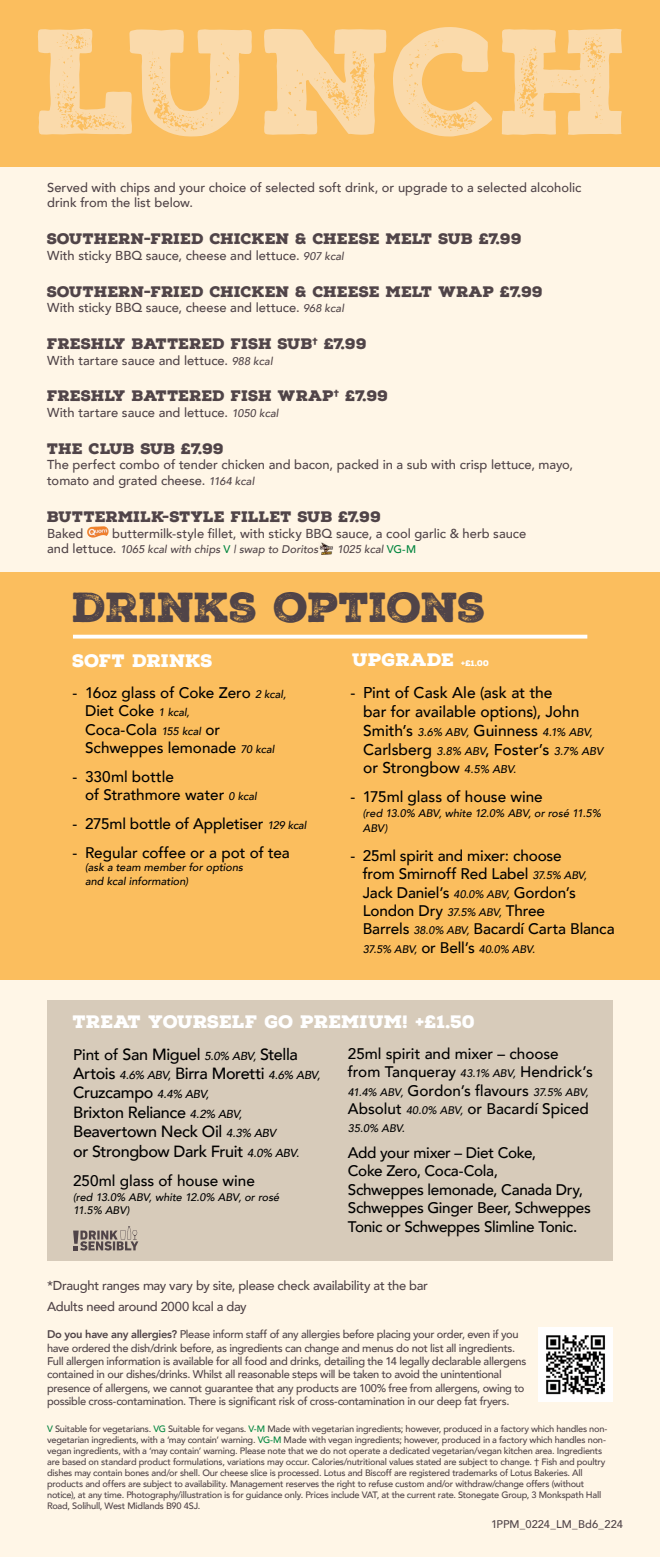
<style>
.page{position:relative;width:660px;height:1557px;background:#fff}
.page>*{position:absolute;margin:0;border:0;box-sizing:border-box;transform-origin:0 0}
.t1{font:40.65px "Nexa Rust Slab Black 2";letter-spacing:-.02em;color:#504448}
.t2{font:900 17.48px "Nexa Rust Slab";color:#fff}
.t3{font:500 16.2px/19.4px "Avenir";letter-spacing:-.025em;color:#000}
.t4{font:500 15.6px/18.8px "Avenir";color:#000}
.t5{font:500 15.3px/18.4px "Avenir";letter-spacing:-.01em;color:#000}
.t6{font:900 14.77px "Nexa Rust Slab";color:#504448}
.t7{font:500 12.98px/20.8px "Avenir";letter-spacing:-.025em;color:#504448}
.t8{font:500 12.9px/15.7px "Avenir";color:#504448}
.t9{font:italic 500 11.18px "Avenir";letter-spacing:-.01em;color:#000}
.t10{font:500 11.1px/13.3px "Avenir";letter-spacing:-.03em;color:#504448}
.t11{font:italic 500 11.1px "Avenir";color:#504448}
.t12{font:500 11.1px "Avenir";letter-spacing:-.005em;color:#504448}
.t13{font:italic 500 10.95px/13.1px "Avenir";letter-spacing:-.005em;color:#000}
.t14{font:500 9.23px/11.1px "Avenir";letter-spacing:-.025em;color:#504448}
.s1{font-style:italic;font-size:11.1px}
.s2{font-style:normal;font-size:12.9px}
.s3{font-style:normal;color:#00853e}
.s4{font-size:7.95px}
.s5{font-style:italic;font-size:10.95px}
.s6{font-style:normal;font-size:15.6px}
.s7{font-style:italic;font-size:11.18px}
.s8{font-style:normal;font-size:15.3px}
.s9{font-size:15.3px}
.s10{font-style:italic;font-size:11.55px}
.s11{font-weight:800}
.s12{color:#00853e}
</style>
<div class="page">
<div style="left:0;top:53px;width:660px;height:1503px;background:#fff6e7"></div>
<div style="left:0;top:572px;width:660px;height:407px;background:#fbbe5e"></div>
<img style="left:87px;top:526px;width:22px;height:11px">
<img style="left:319px;top:542px;width:14px;height:12px">
<div style="left:0;top:0;width:660px;height:167px;background:#fbbe5e"></div>
<svg style="left:73px;top:634px;width:514px;height:4px;background:#fef3e1"></svg>
<div style="left:47px;top:1000px;width:566px;height:260px;background:#d7cbba"></div>
<svg style="left:73px;top:1226px;width:65px;height:24px"></svg>
<img style="left:538px;top:1327px;width:75px;height:74px">
<svg style="left:38px;top:27px;width:584px;height:109px;fill:#fad8a7"></svg>
<h3 class="t8" style="left:47px;top:179px;width:536px">Served with chips and your choice of selected soft drink, or upgrade to a selected alcoholic drink from the list below.</h3>
<h3 class="t6" style="left:47px;top:229px;width:476px">SOUTHERN-FRIED CHICKEN &amp; CHEESE MELT SUB £7.99</h3>
<h3 class="t8" style="left:47px;top:247px;width:298px">With sticky BBQ sauce, cheese and lettuce. <span class="s1">907 kcal</span></h3>
<h3 class="t6" style="left:47px;top:281px;width:497px">SOUTHERN-FRIED CHICKEN &amp; CHEESE MELT WRAP £7.99</h3>
<h3 class="t8" style="left:47px;top:299px;width:298px">With sticky BBQ sauce, cheese and lettuce. <span class="s1">968 kcal</span></h3>
<h3 class="t6" style="left:47px;top:333px;width:321px">FRESHLY BATTERED FISH SUB<sup>†</sup> £7.99</h3>
<h3 class="t8" style="left:47px;top:351px;width:227px">With tartare sauce and lettuce. <span class="s1">988 kcal</span></h3>
<h3 class="t6" style="left:47px;top:386px;width:343px">FRESHLY BATTERED FISH WRAP<sup>†</sup> £7.99</h3>
<h3 class="t8" style="left:47px;top:404px;width:233px">With tartare sauce and lettuce. <span class="s1">1050 kcal</span></h3>
<h3 class="t6" style="left:47px;top:438px;width:178px">THE CLUB SUB £7.99</h3>
<h3 class="t8" style="left:47px;top:456px;width:528px">The perfect combo of tender chicken and bacon, packed in a sub with crisp lettuce, mayo, tomato and grated cheese. <span class="s1">1164 kcal</span></h3>
<h3 class="t6" style="left:47px;top:506px;width:336px">BUTTERMILK-STYLE FILLET SUB £7.99</h3>
<h3 class="t8" style="left:47px;top:524px;width:38px">Baked</h3>
<h3 class="t8" style="left:112px;top:524px;width:416px">buttermilk-style fillet, with sticky BBQ sauce, a cool garlic &amp; herb sauce</h3>
<p class="t11" style="left:47px;top:543px;width:273px"><span class="s2">and lettuce.</span> 1065 kcal with chips <span class="s3">V</span> | swap to Doritos</p>
<p class="t11" style="left:337px;top:543px;width:81px">1025 kcal <span class="s3">VG-M</span></p>
<h1 class="t1" style="left:73px;top:580px;width:415px">DRINKS OPTIONS</h1>
<h2 class="t2" style="left:73px;top:649px;width:142px">SOFT DRINKS</h2>
<h2 class="t2" style="left:352px;top:648px;width:138px">UPGRADE <span class="s4">+£1.00</span></h2>
<h3 class="t5" style="left:85px;top:682px;width:203px;text-indent:-12px">- 16oz glass of Coke Zero <span class="s5">2 kcal,<br></span>Diet Coke <span class="s5">1 kcal,<br></span>Coca-Cola <span class="s5">155 kcal</span> or<br>Schweppes lemonade <span class="s5">70 kcal</span></h3>
<h3 class="t5" style="left:85px;top:766px;width:173px;text-indent:-12px">- 330ml bottle<br>of Strathmore water <span class="s5">0 kcal</span></h3>
<h3 class="t5" style="left:73px;top:814px;width:235px">- 275ml bottle of Appletiser <span class="s5">129 kcal</span></h3>
<h3 class="t5" style="left:73px;top:842px;width:219px">- Regular coffee or a pot of tea</h3>
<p class="t13" style="left:85px;top:861px;width:159px">(ask a team member for options and kcal information)</p>
<h3 class="t4" style="left:363px;top:682px;width:218px;text-indent:-13px">- Pint of Cask Ale (ask at the bar for available options), John</h3>
<p class="t9" style="left:363px;top:725px;width:231px"><span class="s6">Smith’s</span> 3.6% ABV, <span class="s6">Guinness</span> 4.1% ABV,</p>
<h3 class="t4" style="left:363px;top:739px;width:242px">Carlsberg <span class="s7">3.8% ABV</span>, Foster’s <span class="s7">3.7% ABV </span>or Strongbow <span class="s7">4.5% ABV.</span></h3>
<h3 class="t5" style="left:350px;top:787px;width:194px">- 175ml glass of house wine</h3>
<p class="t13" style="left:363px;top:806px;width:240px;line-height:14.8px">(red 13.0% ABV, white 12.0% ABV, or rosé 11.5%<br>ABV)</p>
<h3 class="t5" style="left:363px;top:845px;width:253px;text-indent:-12px">- 25ml spirit and mixer: choose<br>from Smirnoff Red Label <span class="s5">37.5% ABV, </span>Jack Daniel’s <span class="s5">40.0% ABV,</span> Gordon’s London Dry <span class="s5">37.5% ABV,</span> Three<br>Barrels <span class="s5">38.0% ABV,</span> Bacardí Carta Blanca</h3>
<p class="t13" style="left:363px;top:942px;width:174px">37.5% ABV, <span class="s8">or Bell’s</span> 40.0% ABV.</p>
<h2 class="t2" style="left:73px;top:1009px;width:404px">TREAT YOURSELF GO PREMIUM! +£1.50</h2>
<h3 class="t3" style="left:73px;top:1043px;width:249px"><span class="s9">Pint of</span> San Miguel <span class="s10">5.0% ABV,</span> Stella<br>Artois <span class="s10">4.6% ABV,</span> Birra Moretti <span class="s10">4.6% ABV,<br></span>Cruzcampo <span class="s10">4.4% ABV,<br></span>Brixton Reliance <span class="s10">4.2% ABV,<br></span>Beavertown Neck Oil <span class="s10">4.3% ABV<br></span>or Strongbow Dark Fruit <span class="s10">4.0% ABV.</span></h3>
<h3 class="t5" style="left:73px;top:1170px;width:183px">250ml glass of house wine</h3>
<p class="t13" style="left:73px;top:1190px;width:208px">(red 13.0% ABV, white 12.0% ABV, or rosé<br>11.5% ABV)</p>
<h3 class="t5" style="left:348px;top:1043px;width:247px">25ml spirit and mixer – choose from Tanqueray <span class="s5">43.1% ABV,</span> Hendrick’s</h3>
<p class="t13" style="left:348px;top:1085px;width:242px">41.4% ABV, <span class="s8">Gordon’s flavours</span> 37.5% ABV,</p>
<h3 class="t5" style="left:348px;top:1098px;width:243px">Absolut <span class="s5">40.0% ABV,</span> or Bacardí Spiced</h3>
<p class="t13" style="left:348px;top:1122px;width:59px">35.0% ABV.</p>
<h3 class="t5" style="left:348px;top:1142px;width:245px">Add your mixer – Diet Coke,<br>Coke Zero, Coca-Cola,<br>Schweppes lemonade, Canada Dry,<br>Schweppes Ginger Beer, Schweppes<br>Tonic or Schweppes Slimline Tonic.</h3>
<h3 class="t7" style="left:47px;top:1274px;width:382px">*Draught ranges may vary by site, please check availability at the bar<br>Adults need around 2000 kcal a day</h3>
<p class="t10" style="left:47px;top:1327px;width:481px"><span class="s11">Do you have any allergies?</span> Please inform staff of any allergies before placing your order, even if you have ordered the dish/drink before, as ingredients can change and menus do not list all ingredients.<br>Full allergen information is available for all food and drinks, detailing the 14 legally declarable allergens contained in our dishes/drinks. Whilst all reasonable steps will be taken to avoid the unintentional presence of allergens, we cannot guarantee that any products are 100% free from allergens, owing to possible cross-contamination. There is significant risk of cross-contamination in our deep fat fryers.</p>
<p class="t14" style="left:47px;top:1422px;width:562px"><span class="s12">V</span> Suitable for vegetarians. <span class="s12">VG</span> Suitable for vegans. <span class="s12">V-M</span> Made with vegetarian ingredients; however, produced in a factory which handles non&shy;vegetarian ingredients, with a ‘may contain’ warning. <span class="s12">VG-M</span> Made with vegan ingredients; however, produced in a factory which handles non&shy;vegan ingredients, with a ‘may contain’ warning. Please note that we do not operate a dedicated vegetarian/vegan kitchen area. Ingredients are based on standard product formulations, variations may occur. Calories/nutritional values stated are subject to change. † Fish and poultry dishes may contain bones and/or shell. Our cheese slice is processed. Lotus and Biscoff are registered trademarks of Lotus Bakeries. All products and offers are subject to availability. Management reserves the right to refuse custom and/or withdraw/change offers (without notice), at any time. Photography/illustration is for guidance only. Prices include VAT, at the current rate. Stonegate Group, 3 Monkspath Hall Road, Solihull, West Midlands B90 4SJ.</p>
<p class="t12" style="left:491px;top:1513px;width:133px">1PPM_0224_LM_Bd6_224</p>
</div>
